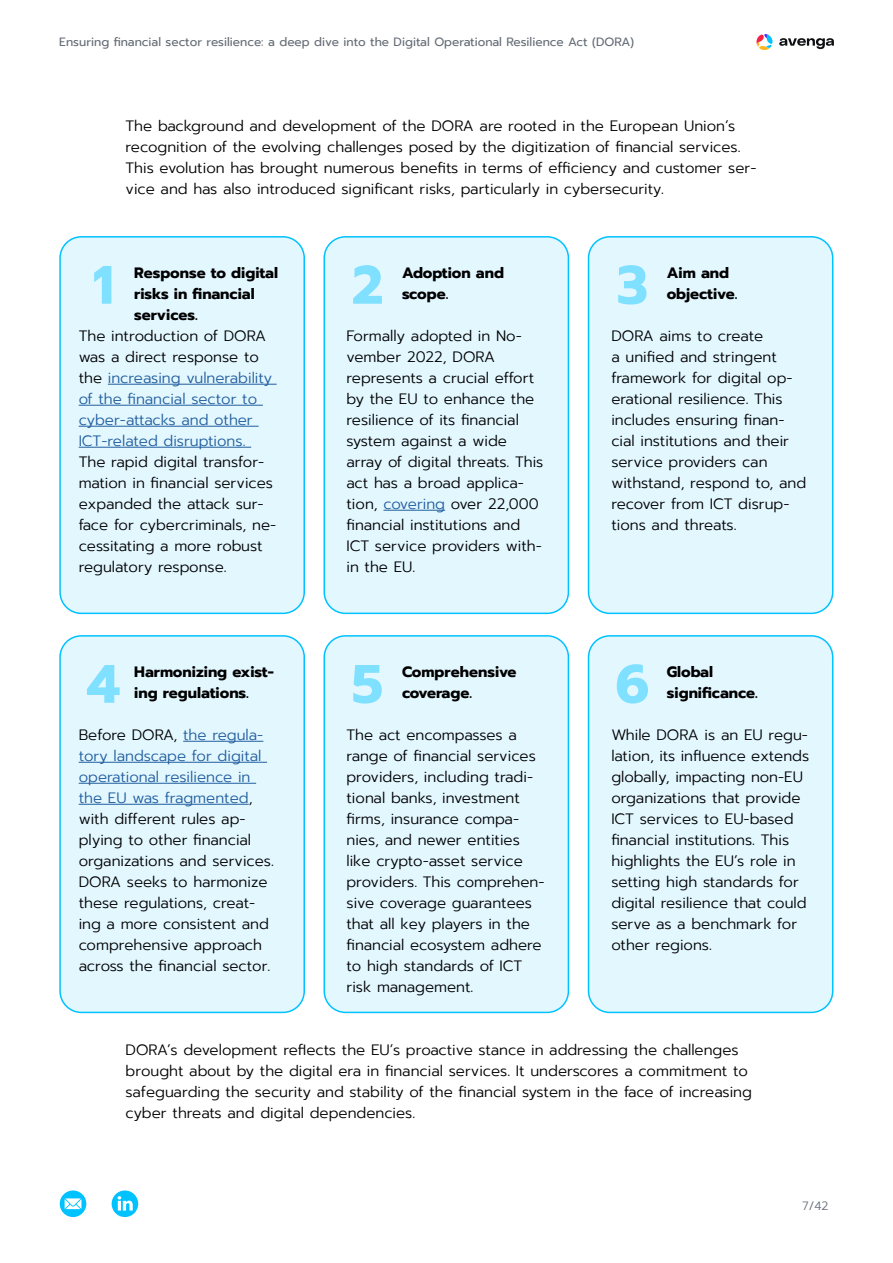
<style>
.page{position:relative;width:893px;height:1263px;background:#fff}
.page>*{position:absolute;margin:0;border:0;box-sizing:border-box;transform-origin:0 0}
.t1{font:700 54px "Prompt";color:#80e0ff}
.t2{font:300 15px/21px "Prompt";color:#000}
.t3{font:700 15px/21px "Prompt";color:#000}
.t4{font:300 15px/21px "Prompt";color:#215e9e}
.t5{font:12px "Prompt";color:#636b75}
.t6{font:300 12px "Prompt";color:#636b75}
.s1{color:#000}
.s2{color:#215e9e}
</style>
<div class="page">
<svg style="left:112px;top:1190px;width:26px;height:27px"></svg>
<svg style="left:60px;top:1190px;width:26px;height:27px"></svg>
<svg style="left:757px;top:34px;width:16px;height:16px"></svg>
<svg style="left:779px;top:38px;width:55px;height:11px"></svg>
<div style="left:324px;top:237px;width:244px;height:376px;background:#e3f7ff;border-radius:21px"></div>
<div style="left:323px;top:236px;width:246px;height:378px;border:2px solid #00c2ff;border-radius:21px"></div>
<div style="left:324px;top:636px;width:244px;height:376px;background:#e3f7ff;border-radius:21px"></div>
<div style="left:323px;top:635px;width:246px;height:378px;border:2px solid #00c2ff;border-radius:21px"></div>
<div style="left:60px;top:237px;width:244px;height:376px;background:#e3f7ff;border-radius:21px"></div>
<div style="left:59px;top:236px;width:246px;height:378px;border:2px solid #00c2ff;border-radius:21px"></div>
<div style="left:60px;top:636px;width:244px;height:376px;background:#e3f7ff;border-radius:21px"></div>
<div style="left:59px;top:635px;width:246px;height:378px;border:2px solid #00c2ff;border-radius:21px"></div>
<div style="left:588px;top:237px;width:245px;height:376px;background:#e3f7ff;border-radius:21px"></div>
<div style="left:588px;top:236px;width:245px;height:378px;border:2px solid #00c2ff;border-radius:21px"></div>
<div style="left:588px;top:636px;width:245px;height:376px;background:#e3f7ff;border-radius:21px"></div>
<div style="left:588px;top:635px;width:245px;height:378px;border:2px solid #00c2ff;border-radius:21px"></div>
<hr style="left:108px;top:384px;width:169px;height:1px;background:#215e9e">
<hr style="left:79px;top:405px;width:184px;height:1px;background:#215e9e">
<hr style="left:79px;top:426px;width:180px;height:1px;background:#215e9e">
<hr style="left:79px;top:447px;width:172px;height:1px;background:#215e9e">
<hr style="left:183px;top:741px;width:80px;height:1px;background:#215e9e">
<hr style="left:79px;top:762px;width:188px;height:1px;background:#215e9e">
<hr style="left:79px;top:783px;width:177px;height:1px;background:#215e9e">
<hr style="left:79px;top:804px;width:170px;height:1px;background:#215e9e">
<hr style="left:383px;top:510px;width:62px;height:1px;background:#215e9e">
<p class="t5" style="left:59px;top:33px;width:576px">Ensuring financial sector resilience: a deep dive into the Digital Operational Resilience Act (DORA)</p>
<p class="t2" style="left:126px;top:115px;width:632px">The background and development of the DORA are rooted in the European Union’s recognition of the evolving challenges posed by the digitization of financial services.<br>This evolution has brought numerous benefits in terms of efficiency and customer ser&shy;vice and has also introduced significant risks, particularly in cybersecurity.</p>
<h1 class="t1" style="left:93px;top:244px;width:23px">1</h1>
<p class="t3" style="left:134px;top:262px;width:145px">Response to digital risks in financial services.</p>
<h1 class="t1" style="left:352px;top:244px;width:33px">2</h1>
<p class="t3" style="left:402px;top:262px;width:104px">Adoption and scope.</p>
<h1 class="t1" style="left:617px;top:244px;width:32px">3</h1>
<p class="t3" style="left:667px;top:262px;width:72px">Aim and objective.</p>
<p class="t4" style="left:79px;top:325px;width:195px"><span class="s1">The introduction of DORA was a direct response to the</span> increasing vulnerability of the financial sector to cyber-attacks and other<br>ICT-related disruptions.</p>
<p class="t2" style="left:79px;top:451px;width:199px">The rapid digital transfor&shy;mation in financial services expanded the attack sur&shy;face for cybercriminals, ne&shy;cessitating a more robust regulatory response.</p>
<h1 class="t1" style="left:87px;top:643px;width:35px">4</h1>
<p class="t3" style="left:134px;top:661px;width:141px">Harmonizing exist&shy;ing regulations.</p>
<p class="t2" style="left:79px;top:724px;width:197px">Before DORA, <span class="s2">the regula&shy;tory landscape for digital operational resilience in the EU was fragmented</span>, with different rules ap&shy;plying to other financial organizations and services.<br>DORA seeks to harmonize these regulations, creat&shy;ing a more consistent and comprehensive approach across the financial sector.</p>
<p class="t2" style="left:346px;top:325px;width:198px">Formally adopted in No&shy;vember 2022, DORA represents a crucial effort by the EU to enhance the resilience of its financial system against a wide array of digital threats. This act has a broad applica&shy;tion, <span class="s2">covering</span> over 22,000 financial institutions and<br>ICT service providers with&shy;in the EU.</p>
<h1 class="t1" style="left:352px;top:643px;width:33px">5</h1>
<p class="t3" style="left:402px;top:661px;width:116px">Comprehensive coverage.</p>
<p class="t2" style="left:346px;top:724px;width:199px">The act encompasses a range of financial services providers, including tradi&shy;tional banks, investment firms, insurance compa&shy;nies, and newer entities like crypto-asset service providers. This comprehen&shy;sive coverage guarantees that all key players in the financial ecosystem adhere to high standards of ICT risk management.</p>
<p class="t2" style="left:611px;top:325px;width:196px">DORA aims to create<br>a unified and stringent framework for digital op&shy;erational resilience. This includes ensuring finan&shy;cial institutions and their service providers can withstand, respond to, and recover from ICT disrup&shy;tions and threats.</p>
<h1 class="t1" style="left:615px;top:643px;width:35px">6</h1>
<p class="t3" style="left:667px;top:661px;width:93px">Global significance.</p>
<p class="t2" style="left:611px;top:724px;width:199px">While DORA is an EU regu&shy;lation, its influence extends globally, impacting non-EU organizations that provide<br>ICT services to EU-based financial institutions. This highlights the EU’s role in setting high standards for digital resilience that could serve as a benchmark for other regions.</p>
<p class="t2" style="left:126px;top:1039px;width:628px">DORA’s development reflects the EU’s proactive stance in addressing the challenges brought about by the digital era in financial services. It underscores a commitment to safeguarding the security and stability of the financial system in the face of increasing cyber threats and digital dependencies.</p>
<p class="t6" style="left:802px;top:1198px;width:28px">7/42</p>
</div>
